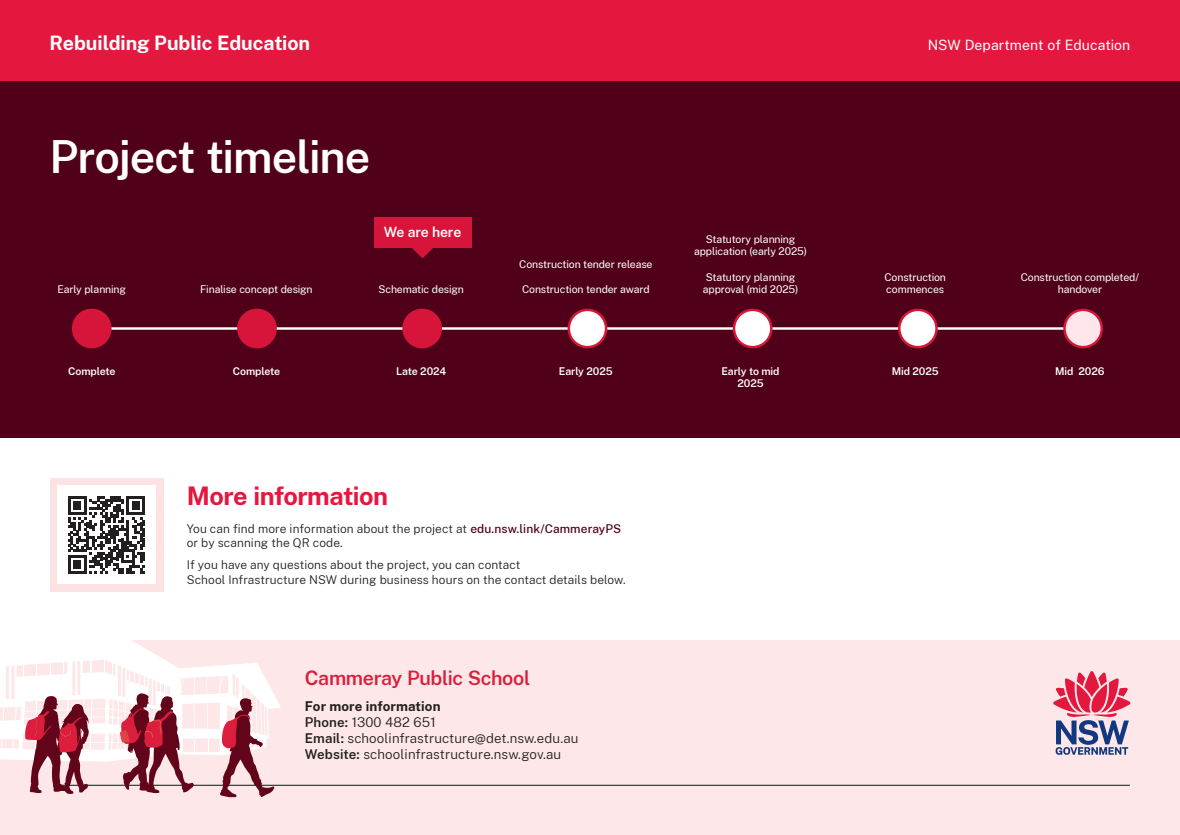
<style>
.page{position:relative;width:1180px;height:835px;background:#fff}
.page>*{position:absolute;margin:0;border:0;box-sizing:border-box;transform-origin:0 0}
.t1{font:600 44.8px "Public Sans";letter-spacing:-.025em;color:#fff}
.Heading_1{font:700 25.2px "Public Sans";letter-spacing:-.02em;color:#e4183e}
.t2{font:700 19.6px "Public Sans";letter-spacing:-.005em;color:#fff}
.t3{font:600 19.6px "Public Sans";letter-spacing:-.015em;color:#da1e3c}
.t4{font:14px "Public Sans";letter-spacing:.005em;color:#fff}
.Timeline_Heading{font:600 14px "Public Sans";letter-spacing:-.015em;color:#fff}
.t5{font:300 13.3px/16px "Public Sans";letter-spacing:.01em;color:#231f20}
.Body_-_Small_Copy{font:300 11.9px/14.3px "Public Sans";letter-spacing:.01em;color:#231f20}
.Timeline_Copy{font:10.5px/12.6px "Public Sans";letter-spacing:-.01em;color:#fff}
.Timeline_Copy-2{font:600 10.5px/12.6px "Public Sans";letter-spacing:-.01em;color:#fff;text-align:center}
.s1{font-weight:500;color:#500018}
.s2{font-weight:700}
.s3{font-weight:600}
</style>
<div class="page">
<div style="left:0;top:0;width:1180px;height:438px;background:#500018"></div>
<div style="left:50px;top:477px;width:113px;height:114px;background:#fce2e3"></div>
<hr style="left:87px;top:327px;width:997px;height:2px;background:#fff">
<div style="left:73px;top:310px;width:37px;height:37px;background:#d7153a;border-radius:50%"></div>
<div style="left:72px;top:308px;width:40px;height:40px;border:2px solid #d7153a;border-radius:50%"></div>
<div style="left:734px;top:310px;width:37px;height:37px;background:#fff;border-radius:50%"></div>
<div style="left:733px;top:308px;width:39px;height:40px;border:2px solid #d7153a;border-radius:50%"></div>
<div style="left:899px;top:310px;width:37px;height:37px;background:#fff;border-radius:50%"></div>
<div style="left:898px;top:308px;width:39px;height:40px;border:2px solid #d7153a;border-radius:50%"></div>
<div style="left:1064px;top:310px;width:37px;height:37px;background:#ffe6ea;border-radius:50%"></div>
<div style="left:1063px;top:308px;width:40px;height:40px;border:2px solid #d7153a;border-radius:50%"></div>
<div style="left:403px;top:310px;width:38px;height:37px;background:#d7153a;border-radius:50%"></div>
<div style="left:402px;top:308px;width:40px;height:40px;border:2px solid #d7153a;border-radius:50%"></div>
<div style="left:238px;top:310px;width:38px;height:37px;background:#d7153a;border-radius:50%"></div>
<div style="left:237px;top:308px;width:40px;height:40px;border:2px solid #d7153a;border-radius:50%"></div>
<div style="left:569px;top:310px;width:37px;height:37px;background:#fff;border-radius:50%"></div>
<div style="left:567px;top:308px;width:40px;height:40px;border:2px solid #d7153a;border-radius:50%"></div>
<div style="left:374px;top:217px;width:97px;height:31px;background:#d7153a"></div>
<svg style="left:412px;top:248px;width:21px;height:10px"></svg>
<div style="left:57px;top:485px;width:99px;height:99px;background:#fff"></div>
<svg style="left:68px;top:496px;width:77px;height:77px"></svg>
<div style="left:0;top:0;width:1180px;height:80px;background:#e4183e"></div>
<div style="left:0;top:640px;width:1180px;height:194px;background:#fde7e8"></div>
<hr style="left:56px;top:785px;width:1074px;height:1px;background:#0b1614">
<svg style="left:0;top:640px;width:281px;height:157px"></svg>
<svg style="left:1053px;top:671px;width:77px;height:83px"></svg>
<h3 class="t2" style="left:50px;top:28px;width:262px">Rebuilding Public Education</h3>
<h3 class="t4" style="left:927px;top:35px;width:204px">NSW Department of Education</h3>
<h1 class="t1" style="left:50px;top:124px;width:322px">Project timeline</h1>
<p class="Timeline_Heading" style="left:384px;top:221px;width:79px">We are here</p>
<p class="Timeline_Copy" style="left:58px;top:282px;width:70px">Early planning</p>
<p class="Timeline_Copy-2" style="left:68px;top:364px;width:49px">Complete</p>
<p class="Timeline_Copy" style="left:200px;top:282px;width:114px">Finalise concept design</p>
<p class="Timeline_Copy" style="left:378px;top:282px;width:87px">Schematic design</p>
<p class="Timeline_Copy-2" style="left:233px;top:364px;width:49px">Complete</p>
<p class="Timeline_Copy-2" style="left:396px;top:364px;width:51px">Late 2024</p>
<p class="Timeline_Copy" style="left:519px;top:257px;width:135px">Construction tender release</p>
<p class="Timeline_Copy" style="left:522px;top:282px;width:129px">Construction tender award</p>
<p class="Timeline_Copy-2" style="left:559px;top:364px;width:55px">Early 2025</p>
<h2 class="Heading_1" style="left:187px;top:477px;width:203px">More information</h2>
<p class="Body_-_Small_Copy" style="left:187px;top:521px;width:436px">You can find more information about the project at <span class="s1">edu.nsw.link/CammerayPS </span>or by scanning the QR code.</p>
<p class="Body_-_Small_Copy" style="left:187px;top:557px;width:440px">If you have any questions about the project, you can contact<br>School Infrastructure NSW during business hours on the contact details below.</p>
<h3 class="t3" style="left:305px;top:663px;width:227px">Cammeray Public School</h3>
<p class="t5" style="left:305px;top:697px;width:275px"><span class="s2">For more information<br></span><span class="s3">Phone:</span> 1300 482 651<br><span class="s3">Email:</span> schoolinfrastructure@det.nsw.edu.au <span class="s3">Website:</span> schoolinfrastructure.nsw.gov.au</p>
<p class="Timeline_Copy" style="left:694px;top:232px;width:114px;text-align:center">Statutory planning application (early 2025)</p>
<p class="Timeline_Copy" style="left:703px;top:270px;width:97px">Statutory planning approval (mid 2025)</p>
<p class="Timeline_Copy-2" style="left:721px;top:364px;width:60px">Early to mid<br>2025</p>
<p class="Timeline_Copy" style="left:884px;top:270px;width:63px">Construction commences</p>
<p class="Timeline_Copy-2" style="left:891px;top:364px;width:48px">Mid 2025</p>
<p class="Timeline_Copy" style="left:1020px;top:270px;width:120px;text-align:center">Construction completed/ handover</p>
<p class="Timeline_Copy-2" style="left:1055px;top:364px;width:51px">Mid 2026</p>
</div>
